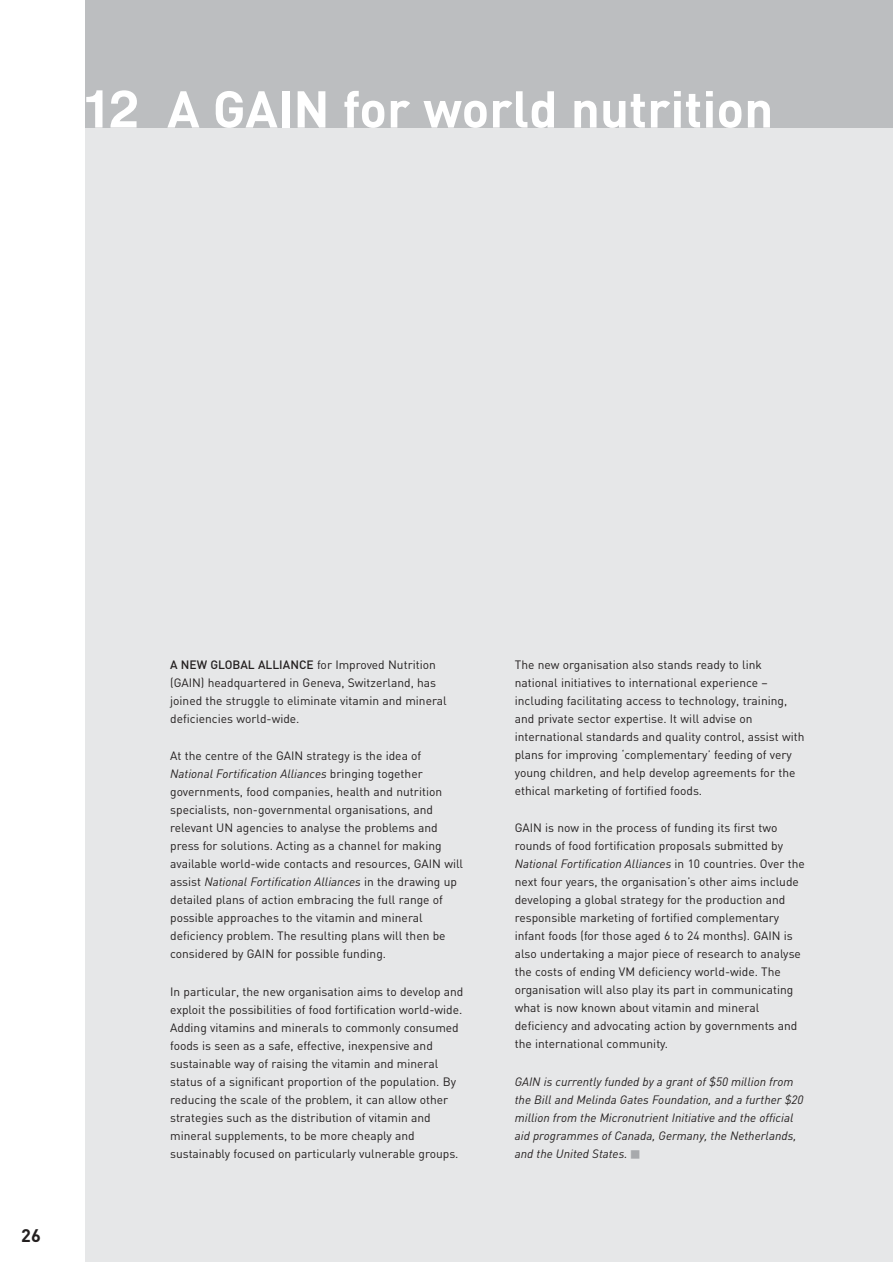
<style>
.page{position:relative;width:893px;height:1262px;background:#fff}
.page>*{position:absolute;margin:0;border:0;box-sizing:border-box;transform-origin:0 0}
.t1{font:700 51px "DIN";color:#fff}
.t2{font:700 18px "DIN";color:#231f1f}
.t3{font:12px/18px "DIN";color:#231f1f}
.t4{font:italic 12px/18px "DIN";color:#231f1f}
.s1{font-family:"Swiss 721 BT";font-size:53.25px}
.s2{font-weight:500}
.s3{font-style:italic}
</style>
<div class="page">
<div style="left:85px;top:0;width:807px;height:1262px;background:#e6e7e8"></div>
<div style="left:85px;top:0;width:807px;height:128px;background:#bcbec0"></div>
<h1 class="t1" style="left:82px;top:91px;width:692px"><span class="s1">12</span> A GAIN for world nutrition</h1>
<h2 class="t2" style="left:21px;top:1229px;width:21px">26</h2>
<p class="t3" style="left:170px;top:657px;width:278px"><span class="s2">A NEW GLOBAL ALLIANCE</span> for Improved Nutrition (GAIN) headquartered in Geneva, Switzerland, has joined the struggle to eliminate vitamin and mineral deficiencies world-wide.</p>
<p class="t3" style="left:170px;top:748px;width:294px">At the centre of the GAIN strategy is the idea of <span class="s3">National Fortification Alliances</span> bringing together governments, food companies, health and nutrition specialists, non-governmental organisations, and relevant UN agencies to analyse the problems and press for solutions. Acting as a channel for making available world-wide contacts and resources, GAIN will assist <span class="s3">National Fortification Alliances</span> in the drawing up detailed plans of action embracing the full range of possible approaches to the vitamin and mineral deficiency problem. The resulting plans will then be considered by GAIN for possible funding.</p>
<p class="t3" style="left:170px;top:984px;width:295px">In particular, the new organisation aims to develop and exploit the possibilities of food fortification world-wide.<br>Adding vitamins and minerals to commonly consumed foods is seen as a safe, effective, inexpensive and sustainable way of raising the vitamin and mineral status of a significant proportion of the population. By reducing the scale of the problem, it can allow other strategies such as the distribution of vitamin and mineral supplements, to be more cheaply and sustainably focused on particularly vulnerable groups.</p>
<p class="t3" style="left:514px;top:657px;width:291px">The new organisation also stands ready to link national initiatives to international experience – including facilitating access to technology, training, and private sector expertise. It will advise on international standards and quality control, assist with plans for improving ‘complementary’ feeding of very young children, and help develop agreements for the ethical marketing of fortified foods.</p>
<p class="t3" style="left:514px;top:820px;width:291px">GAIN is now in the process of funding its first two rounds of food fortification proposals submitted by <span class="s3">National Fortification Alliances</span> in 10 countries. Over the next four years, the organisation’s other aims include developing a global strategy for the production and responsible marketing of fortified complementary infant foods (for those aged 6 to 24 months). GAIN is also undertaking a major piece of research to analyse the costs of ending VM deficiency world-wide. The organisation will also play its part in communicating what is now known about vitamin and mineral deficiency and advocating action by governments and the international community.</p>
<p class="t4" style="left:514px;top:1074px;width:290px">GAIN is currently funded by a grant of $50 million from the Bill and Melinda Gates Foundation, and a further $20 million from the Micronutrient Initiative and the official aid programmes of Canada, Germany, the Netherlands, and the United States.</p>
</div>
